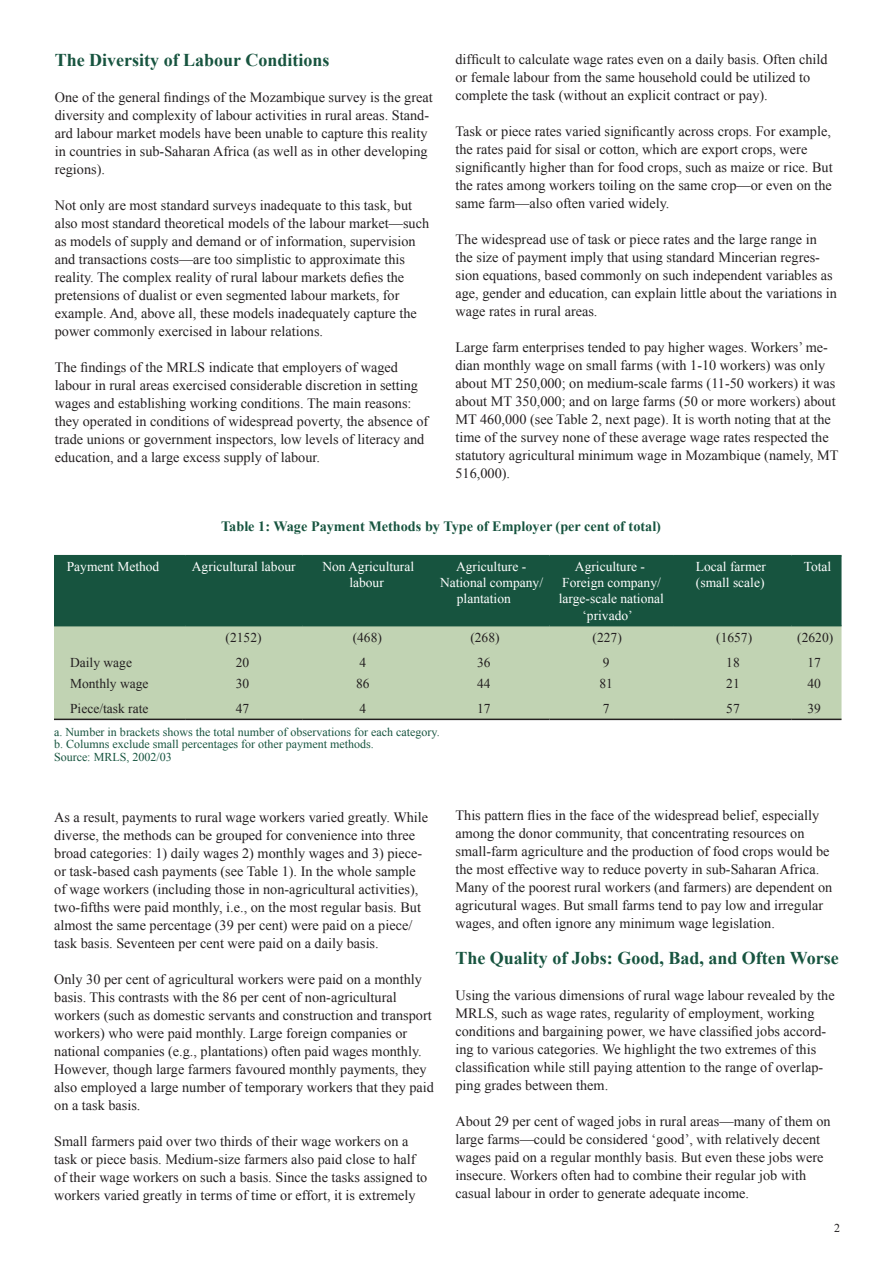
<style>
.page{position:relative;width:893px;height:1263px;background:#fff}
.page>*{position:absolute;margin:0;border:0;box-sizing:border-box;transform-origin:0 0}
.t1{font:700 18px "Times New Roman";color:#17543f}
.t2{font:14.25px/18px "Times New Roman";color:#231f20}
.t3{font:700 14.25px "Times New Roman";color:#17543f}
.t4{font:13.5px/16.2px "Times New Roman";color:#fff;text-align:center}
.t5{font:13.5px "Times New Roman";color:#231f20}
.t6{font:12px/12px "Times New Roman";color:#17543f}
.t7{font:12px "Times New Roman";color:#231f20}
</style>
<div class="page">
<div style="left:54px;top:556px;width:787px;height:69px;background:#17543f"></div>
<div style="left:54px;top:626px;width:787px;height:93px;background:#c1d3b3"></div>
<hr style="left:54px;top:719px;width:132px;height:1px;background:#231f20">
<hr style="left:186px;top:719px;width:117px;height:1px;background:#231f20">
<hr style="left:303px;top:719px;width:131px;height:1px;background:#231f20">
<hr style="left:434px;top:719px;width:115px;height:1px;background:#231f20">
<hr style="left:549px;top:719px;width:124px;height:1px;background:#231f20">
<hr style="left:673px;top:719px;width:118px;height:1px;background:#231f20">
<hr style="left:791px;top:719px;width:50px;height:1px;background:#231f20">
<hr style="left:54px;top:555px;width:132px;height:1px;background:#17543f">
<hr style="left:186px;top:555px;width:117px;height:1px;background:#17543f">
<hr style="left:303px;top:555px;width:131px;height:1px;background:#17543f">
<hr style="left:434px;top:555px;width:115px;height:1px;background:#17543f">
<hr style="left:549px;top:555px;width:124px;height:1px;background:#17543f">
<hr style="left:673px;top:555px;width:118px;height:1px;background:#17543f">
<hr style="left:791px;top:555px;width:50px;height:1px;background:#17543f">
<hr style="left:54px;top:625px;width:132px;height:1px;background:#17543f">
<hr style="left:186px;top:625px;width:117px;height:1px;background:#17543f">
<hr style="left:303px;top:625px;width:131px;height:1px;background:#17543f">
<hr style="left:434px;top:625px;width:115px;height:1px;background:#17543f">
<hr style="left:549px;top:625px;width:124px;height:1px;background:#17543f">
<hr style="left:673px;top:625px;width:118px;height:1px;background:#17543f">
<hr style="left:791px;top:625px;width:50px;height:1px;background:#17543f">
<p class="t1" style="left:55px;top:48px;width:276px">The Diversity of Labour Conditions</p>
<p class="t2" style="left:55px;top:88px;width:379px">One of the general findings of the Mozambique survey is the great diversity and complexity of labour activities in rural areas. Stand&shy;ard labour market models have been unable to capture this reality in countries in sub-Saharan Africa (as well as in other developing regions).</p>
<p class="t2" style="left:55px;top:196px;width:376px">Not only are most standard surveys inadequate to this task, but also most standard theoretical models of the labour market—such as models of supply and demand or of information, supervision and transactions costs—are too simplistic to approximate this reality. The complex reality of rural labour markets defies the pretensions of dualist or even segmented labour markets, for example. And, above all, these models inadequately capture the power commonly exercised in labour relations.</p>
<p class="t2" style="left:55px;top:358px;width:375px">The findings of the MRLS indicate that employers of waged labour in rural areas exercised considerable discretion in setting wages and establishing working conditions. The main reasons: they operated in conditions of widespread poverty, the absence of trade unions or government inspectors, low levels of literacy and education, and a large excess supply of labour.</p>
<p class="t2" style="left:455px;top:50px;width:374px">difficult to calculate wage rates even on a daily basis. Often child or female labour from the same household could be utilized to complete the task (without an explicit contract or pay).</p>
<p class="t2" style="left:455px;top:122px;width:379px">Task or piece rates varied significantly across crops. For example, the rates paid for sisal or cotton, which are export crops, were significantly higher than for food crops, such as maize or rice. But the rates among workers toiling on the same crop—or even on the same farm—also often varied widely.</p>
<p class="t2" style="left:455px;top:230px;width:383px">The widespread use of task or piece rates and the large range in the size of payment imply that using standard Mincerian regres&shy;sion equations, based commonly on such independent variables as age, gender and education, can explain little about the variations in wage rates in rural areas.</p>
<p class="t2" style="left:455px;top:338px;width:384px">Large farm enterprises tended to pay higher wages. Workers’ me&shy;dian monthly wage on small farms (with 1-10 workers) was only about MT 250,000; on medium-scale farms (11-50 workers) it was about MT 350,000; and on large farms (50 or more workers) about MT 460,000 (see Table 2, next page). It is worth noting that at the time of the survey none of these average wage rates respected the statutory agricultural minimum wage in Mozambique (namely, MT 516,000).</p>
<p class="t3" style="left:221px;top:516px;width:441px">Table 1: Wage Payment Methods by Type of Employer (per cent of total)</p>
<p class="t4" style="left:67px;top:558px;width:94px">Payment Method</p>
<p class="t4" style="left:192px;top:558px;width:105px">Agricultural labour</p>
<p class="t4" style="left:322px;top:558px;width:93px">Non Agricultural labour</p>
<p class="t4" style="left:456px;top:558px;width:72px">Agriculture -</p>
<p class="t4" style="left:440px;top:574px;width:105px">National company/</p>
<p class="t4" style="left:457px;top:591px;width:55px">plantation</p>
<p class="t4" style="left:559px;top:558px;width:107px">Agriculture -<br>Foreign company/ large-scale national ‘privado’</p>
<p class="t4" style="left:696px;top:558px;width:72px;text-align:left">Local farmer (small scale)</p>
<p class="t4" style="left:804px;top:558px;width:29px">Total</p>
<p class="t5" style="left:226px;top:628px;width:37px">(2152)</p>
<p class="t5" style="left:353px;top:628px;width:31px">(468)</p>
<p class="t5" style="left:470px;top:628px;width:31px">(268)</p>
<p class="t5" style="left:593px;top:628px;width:31px">(227)</p>
<p class="t5" style="left:716px;top:628px;width:37px">(1657)</p>
<p class="t5" style="left:797px;top:628px;width:37px">(2620)</p>
<p class="t5" style="left:70px;top:653px;width:63px">Daily wage</p>
<p class="t5" style="left:236px;top:653px;width:15px">20</p>
<p class="t5" style="left:359px;top:653px;width:8px">4</p>
<p class="t5" style="left:477px;top:653px;width:15px">36</p>
<p class="t5" style="left:603px;top:653px;width:8px">9</p>
<p class="t5" style="left:726px;top:653px;width:15px">18</p>
<p class="t5" style="left:807px;top:653px;width:15px">17</p>
<p class="t5" style="left:70px;top:675px;width:80px">Monthly wage</p>
<p class="t5" style="left:236px;top:675px;width:15px">30</p>
<p class="t5" style="left:356px;top:675px;width:15px">86</p>
<p class="t5" style="left:477px;top:675px;width:15px">44</p>
<p class="t5" style="left:599px;top:675px;width:15px">81</p>
<p class="t5" style="left:726px;top:675px;width:15px">21</p>
<p class="t5" style="left:807px;top:675px;width:15px">40</p>
<p class="t5" style="left:70px;top:700px;width:80px">Piece/task rate</p>
<p class="t5" style="left:236px;top:700px;width:15px">47</p>
<p class="t5" style="left:359px;top:700px;width:8px">4</p>
<p class="t5" style="left:477px;top:700px;width:15px">17</p>
<p class="t5" style="left:603px;top:700px;width:8px">7</p>
<p class="t5" style="left:726px;top:700px;width:15px">57</p>
<p class="t5" style="left:807px;top:700px;width:15px">39</p>
<p class="t6" style="left:54px;top:725px;width:387px">a. Number in brackets shows the total number of observations for each category. b. Columns exclude small percentages for other payment methods.</p>
<p class="t6" style="left:54px;top:751px;width:119px">Source: MRLS, 2002/03</p>
<p class="t2" style="left:54px;top:808px;width:375px">As a result, payments to rural wage workers varied greatly. While diverse, the methods can be grouped for convenience into three broad categories: 1) daily wages 2) monthly wages and 3) piece&shy;or task-based cash payments (see Table 1). In the whole sample of wage workers (including those in non-agricultural activities), two-fifths were paid monthly, i.e., on the most regular basis. But almost the same percentage (39 per cent) were paid on a piece/ task basis. Seventeen per cent were paid on a daily basis.</p>
<p class="t2" style="left:54px;top:970px;width:381px">Only 30 per cent of agricultural workers were paid on a monthly basis. This contrasts with the 86 per cent of non-agricultural workers (such as domestic servants and construction and transport workers) who were paid monthly. Large foreign companies or national companies (e.g., plantations) often paid wages monthly.<br>However, though large farmers favoured monthly payments, they also employed a large number of temporary workers that they paid on a task basis.</p>
<p class="t2" style="left:54px;top:1132px;width:375px">Small farmers paid over two thirds of their wage workers on a task or piece basis. Medium-size farmers also paid close to half of their wage workers on such a basis. Since the tasks assigned to workers varied greatly in terms of time or effort, it is extremely</p>
<p class="t2" style="left:455px;top:806px;width:378px">This pattern flies in the face of the widespread belief, especially among the donor community, that concentrating resources on small-farm agriculture and the production of food crops would be the most effective way to reduce poverty in sub-Saharan Africa.<br>Many of the poorest rural workers (and farmers) are dependent on agricutural wages. But small farms tend to pay low and irregular wages, and often ignore any minimum wage legislation.</p>
<p class="t1" style="left:455px;top:945px;width:385px">The Quality of Jobs: Good, Bad, and Often Worse</p>
<p class="t2" style="left:455px;top:986px;width:381px">Using the various dimensions of rural wage labour revealed by the MRLS, such as wage rates, regularity of employment, working conditions and bargaining power, we have classified jobs accord&shy;ing to various categories. We highlight the two extremes of this classification while still paying attention to the range of overlap&shy;ping grades between them.</p>
<p class="t2" style="left:455px;top:1112px;width:377px">About 29 per cent of waged jobs in rural areas—many of them on large farms—could be considered ‘good’, with relatively decent wages paid on a regular monthly basis. But even these jobs were insecure. Workers often had to combine their regular job with casual labour in order to generate adequate income.</p>
<p class="t7" style="left:834px;top:1220px;width:7px">2</p>
</div>
